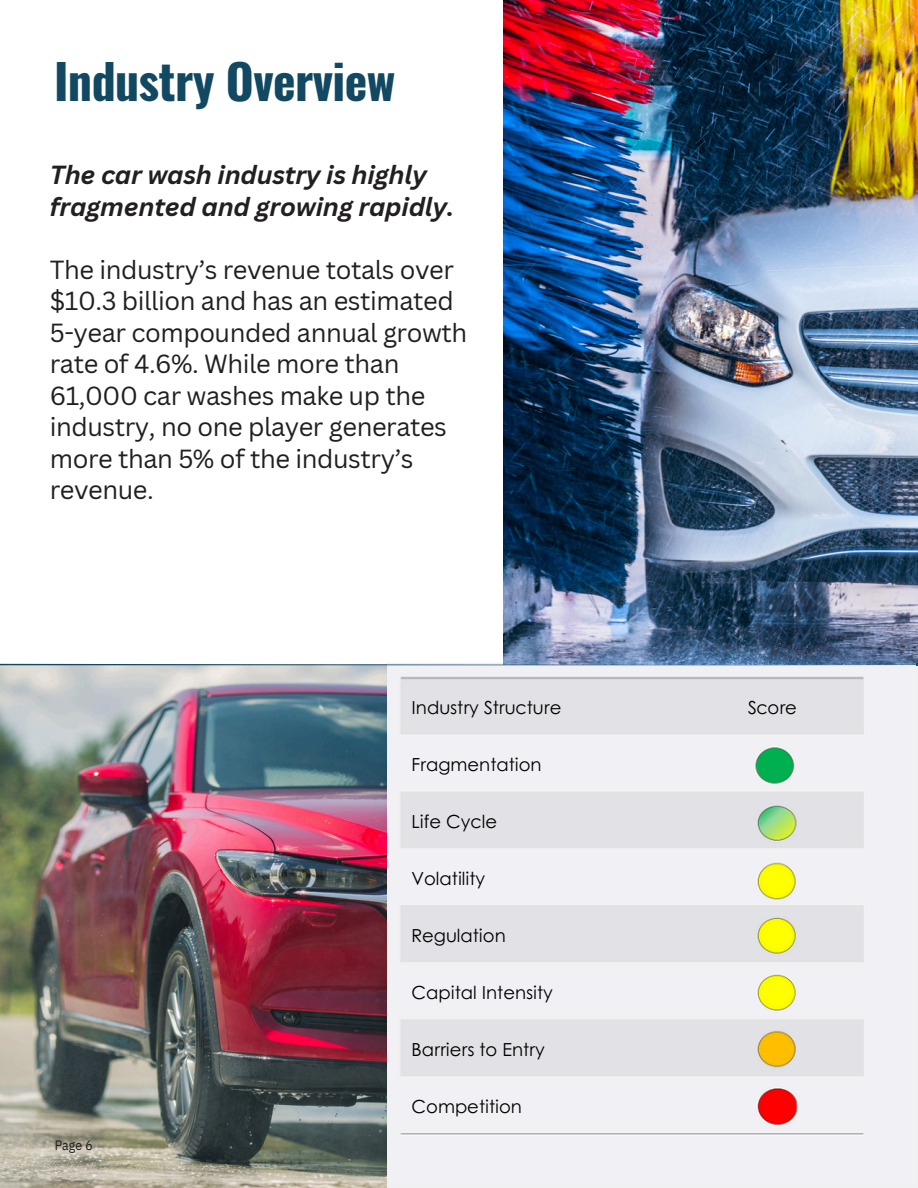
<style>
.page{position:relative;width:918px;height:1188px;background:#fff}
.page>*{position:absolute;margin:0;border:0;box-sizing:border-box;transform-origin:0 0}
.t1{font:700 48px "Oswald";letter-spacing:-.01em;color:#124862}
.t2{font:25.5px/31.5px "Canva Sans";letter-spacing:-.02em;color:#231f20}
.t3{font:italic 700 25.5px/31.5px "Canva Sans";letter-spacing:-.01em;color:#231f20}
.t4{font:18px "Century Gothic";color:#000}
.t5{font:13.5px "IBM Plex Sans Cond";color:#231f20}
</style>
<div class="page">
<img style="left:387px;top:656px;width:531px;height:532px">
<img style="left:0;top:665px;width:387px;height:523px">
<img style="left:503px;top:0;width:414px;height:664px">
<svg style="left:0;top:664px;width:918px;height:1px"></svg>
<h1 class="t1" style="left:54px;top:56px;width:343px">Industry Overview</h1>
<p class="t3" style="left:50px;top:160px;width:406px">The car wash industry is highly fragmented and growing rapidly.</p>
<p class="t2" style="left:50px;top:254px;width:419px">The industry’s revenue totals over $10.3 billion and has an estimated<br>5-year compounded annual growth rate of 4.6%. While more than<br>61,000 car washes make up the industry, no one player generates more than 5% of the industry’s revenue.</p>
<p class="t4" style="left:412px;top:696px;width:151px">Industry Structure</p>
<p class="t4" style="left:748px;top:696px;width:51px">Score</p>
<p class="t4" style="left:412px;top:753px;width:132px">Fragmentation</p>
<p class="t4" style="left:412px;top:810px;width:87px">Life Cycle</p>
<p class="t4" style="left:412px;top:867px;width:75px">Volatility</p>
<p class="t4" style="left:412px;top:924px;width:96px">Regulation</p>
<p class="t4" style="left:412px;top:981px;width:143px">Capital Intensity</p>
<p class="t4" style="left:412px;top:1038px;width:135px">Barriers to Entry</p>
<p class="t5" style="left:55px;top:1135px;width:40px">Page 6</p>
<p class="t4" style="left:412px;top:1095px;width:112px">Competition</p>
</div>
